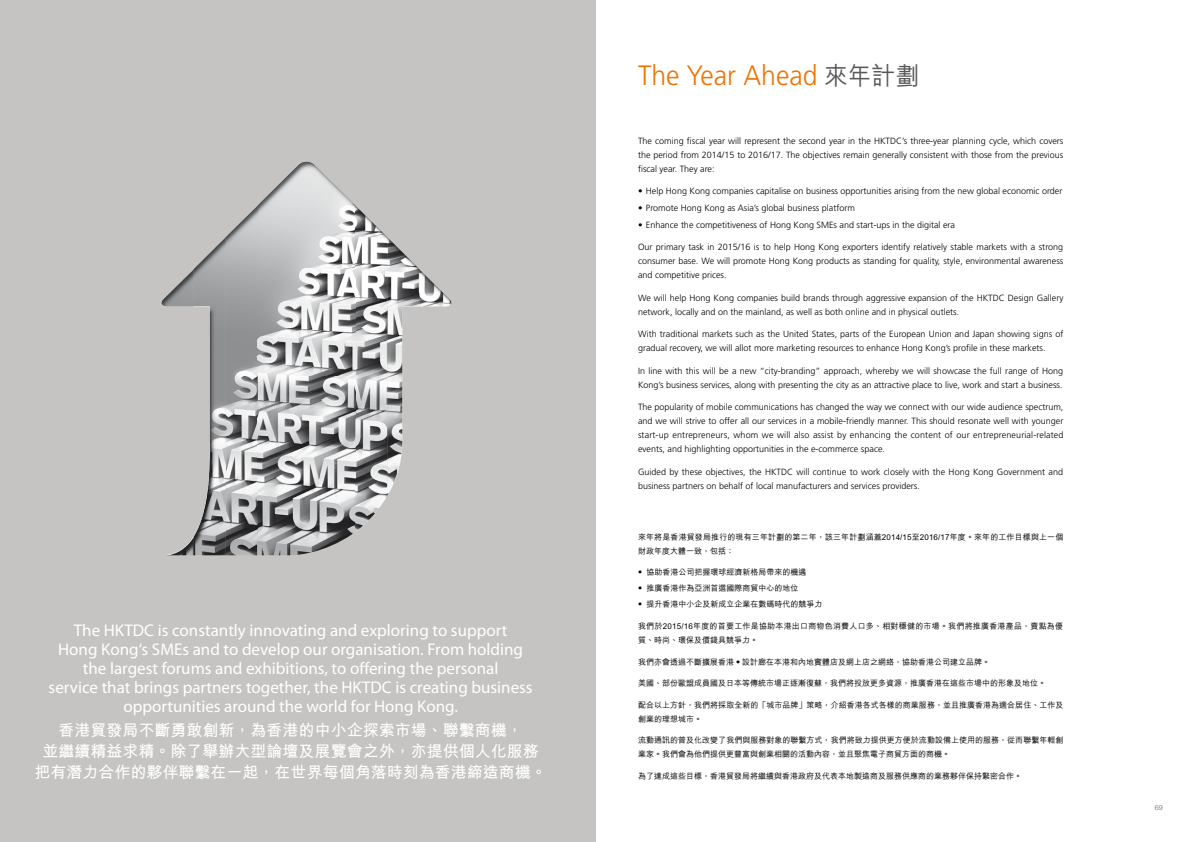
<style>
.page{position:relative;width:1191px;height:842px;background:#fff}
.page>*{position:absolute;margin:0;border:0;box-sizing:border-box;transform-origin:0 0}
.t1{font:300 28px "Frutiger";color:#ec7404;scale:.95 1}
.t2{font:17px/19px "Myriad Pro";color:#fff;text-align:center}
.t3{font:700 16px/21px "M Hei HK";color:#fff;text-align:center}
.t4{font:300 9px/14px "Frutiger";color:#000}
.t5{font:500 8px/14px "M Hei HK";color:#000}
.t6{font:500 8px/14px "M Hei HK";letter-spacing:.03em;color:#000}
.t7{font:300 7px "Helvetica Neue";color:#58585a}
.s1{font-family:"M Hei HK";font-weight:500;font-size:25px;color:#58585a}
</style>
<div class="page">
<div style="left:0;top:0;width:595px;height:842px;background:#c5c4c3"></div>
<img style="left:258px;top:161px;width:97px;height:394px">
<img style="left:226px;top:205px;width:32px;height:350px">
<img style="left:355px;top:205px;width:32px;height:326px">
<img style="left:193px;top:237px;width:33px;height:318px">
<img style="left:387px;top:237px;width:33px;height:259px">
<img style="left:162px;top:270px;width:31px;height:36px">
<img style="left:419px;top:269px;width:32px;height:37px">
<img style="left:167px;top:538px;width:26px;height:17px">
<p class="t2" style="left:49px;top:621px;width:485px">The HKTDC is constantly innovating and exploring to support<br>Hong Kong‘s SMEs and to develop our organisation. From holding the largest forums and exhibitions, to offering the personal<br>service that brings partners together, the HKTDC is creating business opportunities around the world for Hong Kong.</p>
<h3 class="t3" style="left:35px;top:718px;width:514px">香港貿發局不斷勇敢創新，為香港的中小企探索市場、聯繫商機，<br>並繼續精益求精。除了舉辦大型論壇及展覽會之外，亦提供個人化服務把有潛力合作的夥伴聯繫在一起，在世界每個角落時刻為香港締造商機。</h3>
<h1 class="t1" style="left:638px;top:60px;width:297px">The Year Ahead <span class="s1">來年計劃</span></h1>
<p class="t4" style="left:638px;top:134px;width:427px;text-align:justify">The coming fiscal year will represent the second year in the HKTDC’s three-year planning cycle, which covers the period from 2014/15 to 2016/17. The objectives remain generally consistent with those from the previous fiscal year. They are:</p>
<p class="t4" style="left:638px;top:184px;width:426px">• Help Hong Kong companies capitalise on business opportunities arising from the new global economic order</p>
<p class="t4" style="left:638px;top:201px;width:218px">• Promote Hong Kong as Asia’s global business platform</p>
<p class="t4" style="left:638px;top:218px;width:318px">• Enhance the competitiveness of Hong Kong SMEs and start-ups in the digital era</p>
<p class="t4" style="left:638px;top:240px;width:427px;text-align:justify">Our primary task in 2015/16 is to help Hong Kong exporters identify relatively stable markets with a strong consumer base. We will promote Hong Kong products as standing for quality, style, environmental awareness and competitive prices.</p>
<p class="t4" style="left:638px;top:291px;width:427px">We will help Hong Kong companies build brands through aggressive expansion of the HKTDC Design Gallery network, locally and on the mainland, as well as both online and in physical outlets.</p>
<p class="t4" style="left:638px;top:327px;width:427px">With traditional markets such as the United States, parts of the European Union and Japan showing signs of gradual recovery, we will allot more marketing resources to enhance Hong Kong’s profile in these markets.</p>
<p class="t4" style="left:638px;top:364px;width:427px">In line with this will be a new “city-branding” approach, whereby we will showcase the full range of Hong<br>Kong’s business services, along with presenting the city as an attractive place to live, work and start a business.</p>
<p class="t4" style="left:638px;top:400px;width:427px;text-align:justify">The popularity of mobile communications has changed the way we connect with our wide audience spectrum, and we will strive to offer all our services in a mobile-friendly manner. This should resonate well with younger start-up entrepreneurs, whom we will also assist by enhancing the content of our entrepreneurial-related events, and highlighting opportunities in the e-commerce space.</p>
<p class="t4" style="left:638px;top:465px;width:426px">Guided by these objectives, the HKTDC will continue to work closely with the Hong Kong Government and business partners on behalf of local manufacturers and services providers.</p>
<p class="t5" style="left:638px;top:529px;width:427px">來年將是香港貿發局推行的現有三年計劃的第二年，該三年計劃涵蓋2014/15至2016/17年度。來年的工作目標與上一個財政年度大體一致，包括：</p>
<p class="t5" style="left:636px;top:565px;width:172px">• 協助香港公司把握環球經濟新格局帶來的機遇</p>
<p class="t5" style="left:636px;top:581px;width:164px">• 推廣香港作為亞洲首選國際商貿中心的地位</p>
<p class="t5" style="left:636px;top:597px;width:188px">• 提升香港中小企及新成立企業在數碼時代的競爭力</p>
<p class="t6" style="left:638px;top:618px;width:427px">我們於2015/16年度的首要工作是協助本港出口商物色消費人口多、相對穩健的市場。我們將推廣香港產品，賣點為優質、時尚、環保及價錢具競爭力。</p>
<p class="t5" style="left:638px;top:654px;width:353px">我們亦會透過不斷擴展香港•設計廊在本港和內地實體店及網上店之網絡，協助香港公司建立品牌。</p>
<p class="t5" style="left:638px;top:676px;width:409px">美國、部份歐盟成員國及日本等傳統市場正逐漸復蘇，我們將投放更多資源，推廣香港在這些市場中的形象及地位。</p>
<p class="t5" style="left:638px;top:697px;width:427px">配合以上方針，我們將採取全新的「城市品牌」策略，介紹香港各式各樣的商業服務，並且推廣香港為適合居住、工作及創業的理想城市。</p>
<p class="t5" style="left:638px;top:733px;width:427px">流動通訊的普及化改變了我們與服務對象的聯繫方式，我們將致力提供更方便於流動設備上使用的服務，從而聯繫年輕創業家。我們會為他們提供更豐富與創業相關的活動內容，並且聚焦電子商貿方面的商機。</p>
<p class="t5" style="left:638px;top:769px;width:385px">為了達成這些目標，香港貿發局將繼續與香港政府及代表本地製造商及服務供應商的業務夥伴保持緊密合作。</p>
<p class="t7" style="left:1154px;top:802px;width:9px">69</p>
</div>
